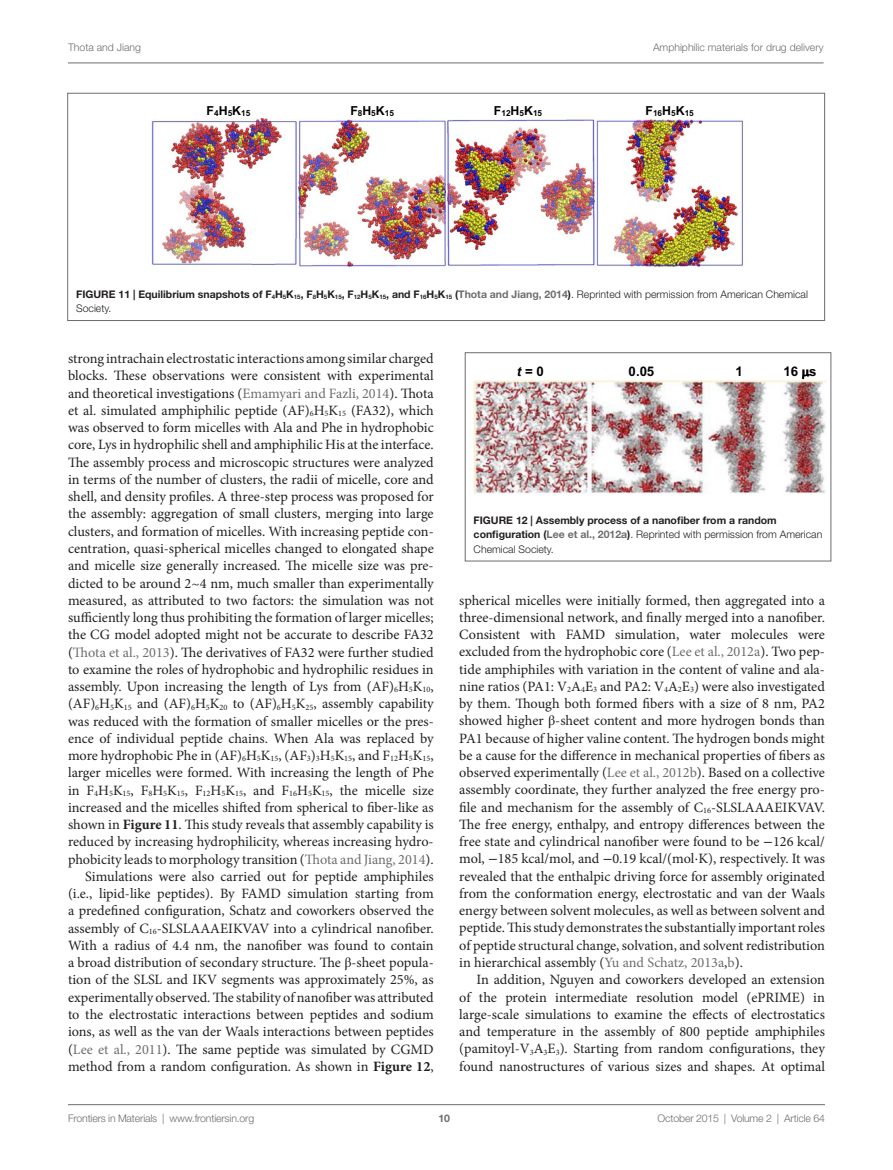
<style>
.page{position:relative;width:893px;height:1170px;background:#fff}
.page>*{position:absolute;margin:0;border:0;box-sizing:border-box;transform-origin:0 0}
.t1{font:14.25px/17.2px "Minion Pro";color:#231f20;text-align:justify}
.t2{font:700 13.2px "Arial";color:#000}
.t3{font:300 10.5px/14.2px "Helvetica Neue LT Std";color:#231f20}
.t4{font:700 10.5px/14.2px "Helvetica Neue LT Std";color:#231f20}
.t5{font:300 10.5px "Helvetica Neue LT Std";letter-spacing:-.015em;color:#6c6d70}
.t6{font:700 10.5px "Helvetica Neue LT Std";color:#6c6d70}
.t7{font:700 8.25px "Arial";letter-spacing:-.005em;color:#000}
.s1{font-weight:700}
.s2{font-weight:700;color:#6c6d70}
.s3{color:#6c6d70}
.s4{font-family:"STIX General"}
.s5{font-style:italic}
.s6{font-weight:300}
</style>
<div class="page">
<img style="left:474px;top:380px;width:353px;height:114px">
<div style="left:465px;top:352px;width:366px;height:209px;border:1px solid #6c6d70"></div>
<img style="left:151px;top:118px;width:592px;height:150px">
<div style="left:68px;top:93px;width:757px;height:228px;border:1px solid #6c6d70"></div>
<hr style="left:68px;top:1104px;width:757px;height:1px;background:#6c6d70">
<hr style="left:68px;top:63px;width:756px;height:1px;background:#6c6d70">
<svg style="left:802px;top:369px;width:7px;height:12px"></svg>
<p class="t5" style="left:68px;top:41px;width:74px">Thota and Jiang</p>
<p class="t5" style="left:653px;top:41px;width:172px">Amphiphilic materials for drug delivery</p>
<p class="t7" style="left:207px;top:108px;width:45px"><sup>F</sup>4<sup>H</sup>5<sup>K</sup>15</p>
<p class="t7" style="left:350px;top:108px;width:45px"><sup>F</sup>8<sup>H</sup>5<sup>K</sup>15</p>
<p class="t7" style="left:494px;top:108px;width:50px"><sup>F</sup>12<sup>H</sup>5<sup>K</sup>15</p>
<p class="t7" style="left:645px;top:108px;width:50px"><sup>F</sup>16<sup>H</sup>5<sup>K</sup>15</p>
<p class="t3" style="left:76px;top:287px;width:733px"><span class="s1">FIGURE 11 | Equilibrium snapshots of F</span><sub>4</sub><span class="s1">H</span><sub>5</sub><span class="s1">K</span><sub>15</sub><span class="s1">, F</span><sub>8</sub><span class="s1">H</span><sub>5</sub><span class="s1">K</span><sub>15</sub><span class="s1">, F</span><sub>12</sub><span class="s1">H</span><sub>5</sub><span class="s1">K</span><sub>15</sub><span class="s1">, and F</span><sub>16</sub><span class="s1">H</span><sub>5</sub><span class="s1">K</span><sub>15</sub> <span class="s1">(</span><span class="s2">Thota and Jiang, 2014</span><span class="s1">)</span>. Reprinted with permission from American Chemical<br>Society.</p>
<p class="t1" style="left:68px;top:350px;width:367px;text-align:right">strong intrachain electrostatic interactions among similar charged blocks. These observations were consistent with experimental and theoretical investigations (<span class="s3">Emamyari and Fazli, 2014</span>). Thota et al. simulated amphiphilic peptide (AF)<sub>6</sub>H<sub>5</sub>K<sub>15</sub> (FA32), which was observed to form micelles with Ala and Phe in hydrophobic core, Lys in hydrophilic shell and amphiphilic His at the interface.<br>The assembly process and microscopic structures were analyzed in terms of the number of clusters, the radii of micelle, core and shell, and density profiles. A three-step process was proposed for the assembly: aggregation of small clusters, merging into large clusters, and formation of micelles. With increasing peptide con&shy;centration, quasi-spherical micelles changed to elongated shape and micelle size generally increased. The micelle size was pre&shy;dicted to be around 2~4 nm, much smaller than experimentally measured, as attributed to two factors: the simulation was not sufficiently long thus prohibiting the formation of larger micelles; the CG model adopted might not be accurate to describe FA32 (<span class="s3">Thota et al., 2013</span>). The derivatives of FA32 were further studied to examine the roles of hydrophobic and hydrophilic residues in assembly. Upon increasing the length of Lys from (AF)<sub>6</sub>H<sub>5</sub>K<sub>10</sub>, (AF)<sub>6</sub>H<sub>5</sub>K<sub>15</sub> and (AF)<sub>6</sub>H<sub>5</sub>K<sub>20</sub> to (AF)<sub>6</sub>H<sub>5</sub>K<sub>25</sub>, assembly capability was reduced with the formation of smaller micelles or the pres&shy;ence of individual peptide chains. When Ala was replaced by more hydrophobic Phe in (AF)<sub>6</sub>H<sub>5</sub>K<sub>15</sub>, (AF<sub>3</sub>)<sub>3</sub>H<sub>5</sub>K<sub>15</sub>, and F<sub>12</sub>H<sub>5</sub>K<sub>15</sub>, larger micelles were formed. With increasing the length of Phe in F<sub>4</sub>H<sub>5</sub>K<sub>15</sub>, F<sub>8</sub>H<sub>5</sub>K<sub>15</sub>, F<sub>12</sub>H<sub>5</sub>K<sub>15</sub>, and F<sub>16</sub>H<sub>5</sub>K<sub>15</sub>, the micelle size increased and the micelles shifted from spherical to fiber-like as shown in <span class="s1">Figure 11</span>. This study reveals that assembly capability is reduced by increasing hydrophilicity, whereas increasing hydro&shy;phobicity leads to morphology transition (<span class="s3">Thota and Jiang, 2014</span>).<br>Simulations were also carried out for peptide amphiphiles (i.e., lipid-like peptides). By FAMD simulation starting from a predefined configuration, Schatz and coworkers observed the assembly of C<sub>16</sub>-SLSLAAAEIKVAV into a cylindrical nanofiber.<br>With a radius of 4.4 nm, the nanofiber was found to contain a broad distribution of secondary structure. The <span class="s4">β</span>-sheet popula&shy;tion of the SLSL and IKV segments was approximately 25%, as experimentally observed. The stability of nanofiber was attributed to the electrostatic interactions between peptides and sodium ions, as well as the van der Waals interactions between peptides (<span class="s3">Lee et al., 2011</span>). The same peptide was simulated by CGMD method from a random configuration. As shown in <span class="s1">Figure 12</span>,</p>
<p class="t2" style="left:517px;top:362px;width:28px"><span class="s5">t</span> = 0</p>
<p class="t2" style="left:629px;top:362px;width:27px">0.05</p>
<p class="t2" style="left:735px;top:362px;width:9px">1</p>
<p class="t2" style="left:783px;top:362px;width:35px">16 s</p>
<p class="t4" style="left:474px;top:513px;width:350px">FIGURE 12 | Assembly process of a nanofiber from a random configuration (<span class="s3">Lee et al., 2012a</span>)<span class="s6">. Reprinted with permission from American<br>Chemical Society.</span></p>
<p class="t1" style="left:459px;top:591px;width:367px">spherical micelles were initially formed, then aggregated into a three-dimensional network, and finally merged into a nanofiber.<br>Consistent with FAMD simulation, water molecules were excluded from the hydrophobic core (<span class="s3">Lee et al., 2012a</span>). Two pep&shy;tide amphiphiles with variation in the content of valine and ala&shy;nine ratios (PA1: V<sub>2</sub>A<sub>4</sub>E<sub>3</sub> and PA2: V<sub>4</sub>A<sub>2</sub>E<sub>3</sub>) were also investigated by them. Though both formed fibers with a size of 8 nm, PA2 showed higher <span class="s4">β</span>-sheet content and more hydrogen bonds than PA1 because of higher valine content. The hydrogen bonds might be a cause for the difference in mechanical properties of fibers as observed experimentally (<span class="s3">Lee et al., 2012b</span>). Based on a collective assembly coordinate, they further analyzed the free energy pro&shy;file and mechanism for the assembly of C<sub>16</sub>-SLSLAAAEIKVAV.<br>The free energy, enthalpy, and entropy differences between the free state and cylindrical nanofiber were found to be <span class="s4">−</span>126 kcal/ mol, <span class="s4">−</span>185 kcal/mol, and <span class="s4">−</span>0.19 kcal/(mol<span class="s4">⋅</span>K), respectively. It was revealed that the enthalpic driving force for assembly originated from the conformation energy, electrostatic and van der Waals energy between solvent molecules, as well as between solvent and peptide. This study demonstrates the substantially important roles of peptide structural change, solvation, and solvent redistribution in hierarchical assembly (<span class="s3">Yu and Schatz, 2013a</span>,<span class="s3">b</span>).</p>
<p class="t1" style="left:459px;top:971px;width:367px;text-indent:17px">In addition, Nguyen and coworkers developed an extension of the protein intermediate resolution model (ePRIME) in large-scale simulations to examine the effects of electrostatics and temperature in the assembly of 800 peptide amphiphiles (pamitoyl-V<sub>3</sub>A<sub>3</sub>E<sub>3</sub>). Starting from random configurations, they found nanostructures of various sizes and shapes. At optimal</p>
<p class="t5" style="left:68px;top:1111px;width:188px">Frontiers in Materials | www.frontiersin.org</p>
<p class="t6" style="left:439px;top:1111px;width:13px">10</p>
<p class="t5" style="left:658px;top:1111px;width:169px">October 2015 | Volume 2 | Article 64</p>
</div>
